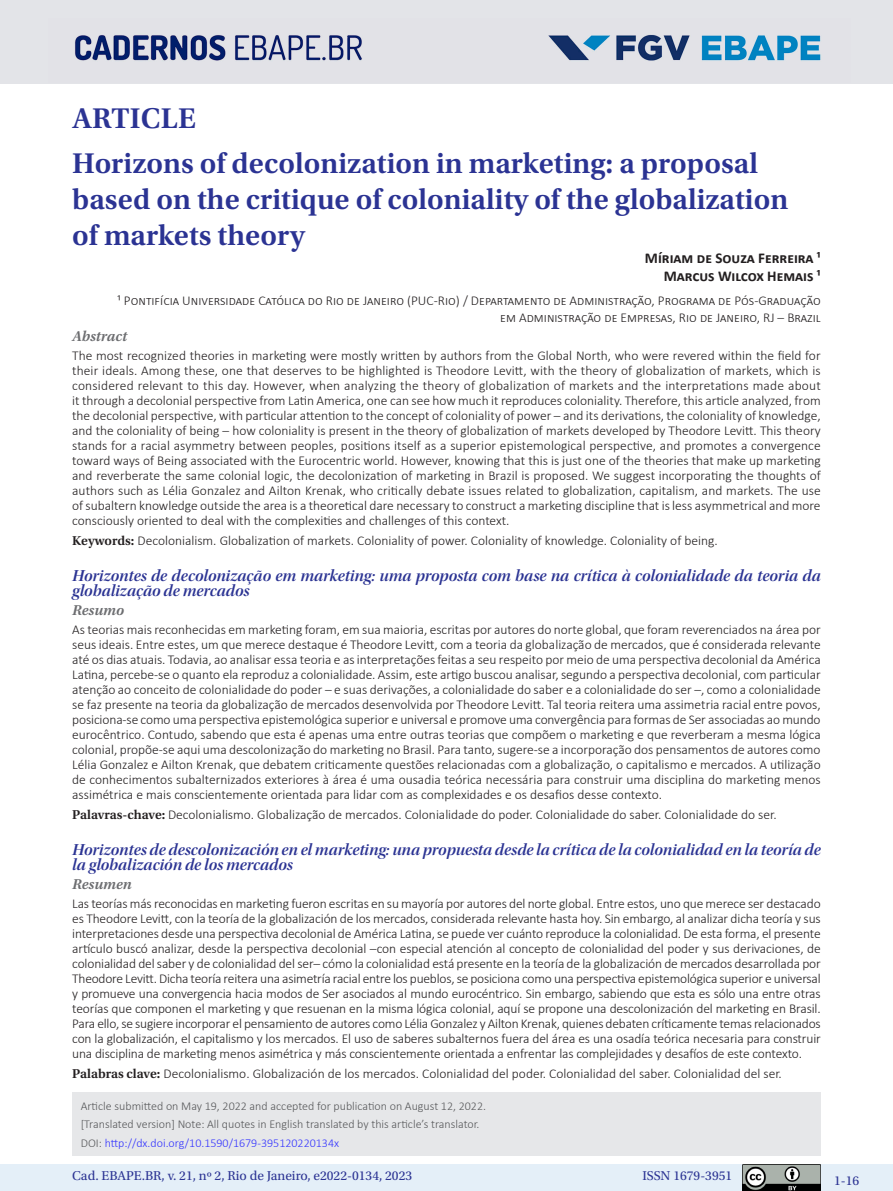
<style>
.page{position:relative;width:893px;height:1191px;background:#fff}
.page>*{position:absolute;margin:0;border:0;box-sizing:border-box;transform-origin:0 0}
._01_título_PT{font:600 30px/36px "Utopia Std";color:#2b3393}
._03_3_1_título_IN{font:16.5px/15px "Utopia Std Semibold Disp It";color:#2b3393}
._02_autores{font:700 15px "Calibri";color:#231f20}
._03_0_titulo_resumo{font:italic 600 15px "Utopia Std";color:#6c6d70}
._03_1_1_resumo_PT{font:300 13.5px/15px "Calibri";color:#231f20;text-align:justify}
._03_3_2_resumo_IN{font:300 13.5px/15px "Calibri";color:#231f20;text-align:justify}
._02_autores_-_tit{font:300 13.5px/16.2px "Calibri";color:#231f20;text-align:right}
._03_1_2_Keywords{font:300 13.5px "Calibri";color:#231f20}
.t1{font:13.5px "Utopia Std";color:#2b3393}
._06_3_nota_de_rodape{font:300 12px "Calibri";color:#57585a}
._06_3_nota_de_rodape-2{font:300 12px "Calibri";color:#33f}
.s1{font-family:"Utopia Std";font-weight:600}
.s2{color:#57585a}
</style>
<div class="page">
<div style="left:0;top:1164px;width:893px;height:27px;background:#e4eff8"></div>
<img style="left:743px;top:1164px;width:78px;height:27px">
<div style="left:0;top:0;width:893px;height:84px;background:#e3e4e8"></div>
<img style="left:74px;top:34px;width:747px;height:27px">
<div style="left:72px;top:1092px;width:749px;height:64px;background:#e6e7e9"></div>
<p class="_01_título_PT" style="left:72px;top:101px;width:125px">ARTICLE</p>
<p class="_01_título_PT" style="left:72px;top:145px;width:718px">Horizons of decolonization in marketing: a proposal based on the critique of coloniality of the globalization of markets theory</p>
<p class="_02_autores" style="left:645px;top:247px;width:177px">Míriam de Souza Ferreira ¹</p>
<p class="_02_autores" style="left:664px;top:265px;width:159px">Marcus Wilcox Hemais ¹</p>
<p class="_02_autores_-_tit" style="left:118px;top:293px;width:705px">¹ Pontifícia Universidade Católica do Rio de Janeiro (PUC-Rio) / Departamento de Administração, Programa de Pós-Graduação em Administração de Empresas, Rio de Janeiro, RJ – Brazil</p>
<p class="_03_0_titulo_resumo" style="left:72px;top:327px;width:57px">Abstract</p>
<p class="_03_3_2_resumo_IN" style="left:72px;top:348px;width:750px">The most recognized theories in marketing were mostly written by authors from the Global North, who were revered within the field for their ideals. Among these, one that deserves to be highlighted is Theodore Levitt, with the theory of globalization of markets, which is considered relevant to this day. However, when analyzing the theory of globalization of markets and the interpretations made about it through a decolonial perspective from Latin America, one can see how much it reproduces coloniality. Therefore, this article analyzed, from the decolonial perspective, with particular attention to the concept of coloniality of power – and its derivations, the coloniality of knowledge, and the coloniality of being – how coloniality is present in the theory of globalization of markets developed by Theodore Levitt. This theory stands for a racial asymmetry between peoples, positions itself as a superior epistemological perspective, and promotes a convergence toward ways of Being associated with the Eurocentric world. However, knowing that this is just one of the theories that make up marketing and reverberate the same colonial logic, the decolonization of marketing in Brazil is proposed. We suggest incorporating the thoughts of authors such as Lélia Gonzalez and Ailton Krenak, who critically debate issues related to globalization, capitalism, and markets. The use of subaltern knowledge outside the area is a theoretical dare necessary to construct a marketing discipline that is less asymmetrical and more consciously oriented to deal with the complexities and challenges of this context.</p>
<p class="_03_1_1_resumo_PT" style="left:72px;top:532px;width:647px"><span class="s1">Keywords:</span> Decolonialism. Globalization of markets. Coloniality of power. Coloniality of knowledge. Coloniality of being.</p>
<p class="_03_3_1_título_IN" style="left:72px;top:568px;width:750px">Horizontes de decolonização em marketing: uma proposta com base na crítica à colonialidade da teoria da globalização de mercados</p>
<p class="_03_0_titulo_resumo" style="left:72px;top:601px;width:53px">Resumo</p>
<p class="_03_1_1_resumo_PT" style="left:72px;top:622px;width:750px">As teorias mais reconhecidas em marketing foram, em sua maioria, escritas por autores do norte global, que foram reverenciados na área por seus ideais. Entre estes, um que merece destaque é Theodore Levitt, com a teoria da globalização de mercados, que é considerada relevante até os dias atuais. Todavia, ao analisar essa teoria e as interpretações feitas a seu respeito por meio de uma perspectiva decolonial da América Latina, percebe-se o quanto ela reproduz a colonialidade. Assim, este artigo buscou analisar, segundo a perspectiva decolonial, com particular atenção ao conceito de colonialidade do poder – e suas derivações, a colonialidade do saber e a colonialidade do ser –, como a colonialidade se faz presente na teoria da globalização de mercados desenvolvida por Theodore Levitt. Tal teoria reitera uma assimetria racial entre povos, posiciona-se como uma perspectiva epistemológica superior e universal e promove uma convergência para formas de Ser associadas ao mundo eurocêntrico. Contudo, sabendo que esta é apenas uma entre outras teorias que compõem o marketing e que reverberam a mesma lógica colonial, propõe-se aqui uma descolonização do marketing no Brasil. Para tanto, sugere-se a incorporação dos pensamentos de autores como Lélia Gonzalez e Ailton Krenak, que debatem criticamente questões relacionadas com a globalização, o capitalismo e mercados. A utilização de conhecimentos subalternizados exteriores à área é uma ousadia teórica necessária para construir uma disciplina do marketing menos assimétrica e mais conscientemente orientada para lidar com as complexidades e os desafios desse contexto.</p>
<p class="_03_1_2_Keywords" style="left:72px;top:805px;width:706px"><span class="s1">Palavras-chave:</span> Decolonialismo. Globalização de mercados. Colonialidade do poder. Colonialidade do saber. Colonialidade do ser.</p>
<p class="_03_3_1_título_IN" style="left:72px;top:842px;width:750px">Horizontes de descolonización en el marketing: una propuesta desde la crítica de la colonialidad en la teoría de la globalización de los mercados</p>
<p class="_03_0_titulo_resumo" style="left:72px;top:876px;width:61px">Resumen</p>
<p class="_03_1_1_resumo_PT" style="left:72px;top:896px;width:750px">Las teorías más reconocidas en marketing fueron escritas en su mayoría por autores del norte global. Entre estos, uno que merece ser destacado es Theodore Levitt, con la teoría de la globalización de los mercados, considerada relevante hasta hoy. Sin embargo, al analizar dicha teoría y sus interpretaciones desde una perspectiva decolonial de América Latina, se puede ver cuánto reproduce la colonialidad. De esta forma, el presente artículo buscó analizar, desde la perspectiva decolonial ‒con especial atención al concepto de colonialidad del poder y sus derivaciones, de colonialidad del saber y de colonialidad del ser‒ cómo la colonialidad está presente en la teoría de la globalización de mercados desarrollada por Theodore Levitt. Dicha teoría reitera una asimetría racial entre los pueblos, se posiciona como una perspectiva epistemológica superior e universal y promueve una convergencia hacia modos de Ser asociados al mundo eurocéntrico. Sin embargo, sabiendo que esta es sólo una entre otras teorías que componen el marketing y que resuenan en la misma lógica colonial, aquí se propone una descolonización del marketing en Brasil.<br>Para ello, se sugiere incorporar el pensamiento de autores como Lélia Gonzalez y Ailton Krenak, quienes debaten críticamente temas relacionados con la globalización, el capitalismo y los mercados. El uso de saberes subalternos fuera del área es una osadía teórica necesaria para construir una disciplina de marketing menos asimétrica y más conscientemente orientada a enfrentar las complejidades y desafíos de este contexto.</p>
<p class="_03_1_1_resumo_PT" style="left:72px;top:1065px;width:711px"><span class="s1">Palabras clave:</span> Decolonialismo. Globalización de los mercados. Colonialidad del poder. Colonialidad del saber. Colonialidad del ser.</p>
<p class="_06_3_nota_de_rodape" style="left:81px;top:1098px;width:407px">Article submitted on May 19, 2022 and accepted for publication on August 12, 2022.</p>
<p class="_06_3_nota_de_rodape" style="left:81px;top:1117px;width:400px">[Translated version] Note: All quotes in English translated by this article’s translator.</p>
<p class="_06_3_nota_de_rodape-2" style="left:81px;top:1135px;width:260px"><span class="s2">DOI:</span> http://dx.doi.org/10.1590/1679-395120220134x</p>
<p class="t1" style="left:72px;top:1168px;width:341px">Cad. EBAPE.BR, v. 21, nº 2, Rio de Janeiro, e2022-0134, 2023</p>
<p class="t1" style="left:642px;top:1168px;width:91px">ISSN 1679-3951</p>
<p class="t1" style="left:834px;top:1173px;width:27px">1-16</p>
</div>
